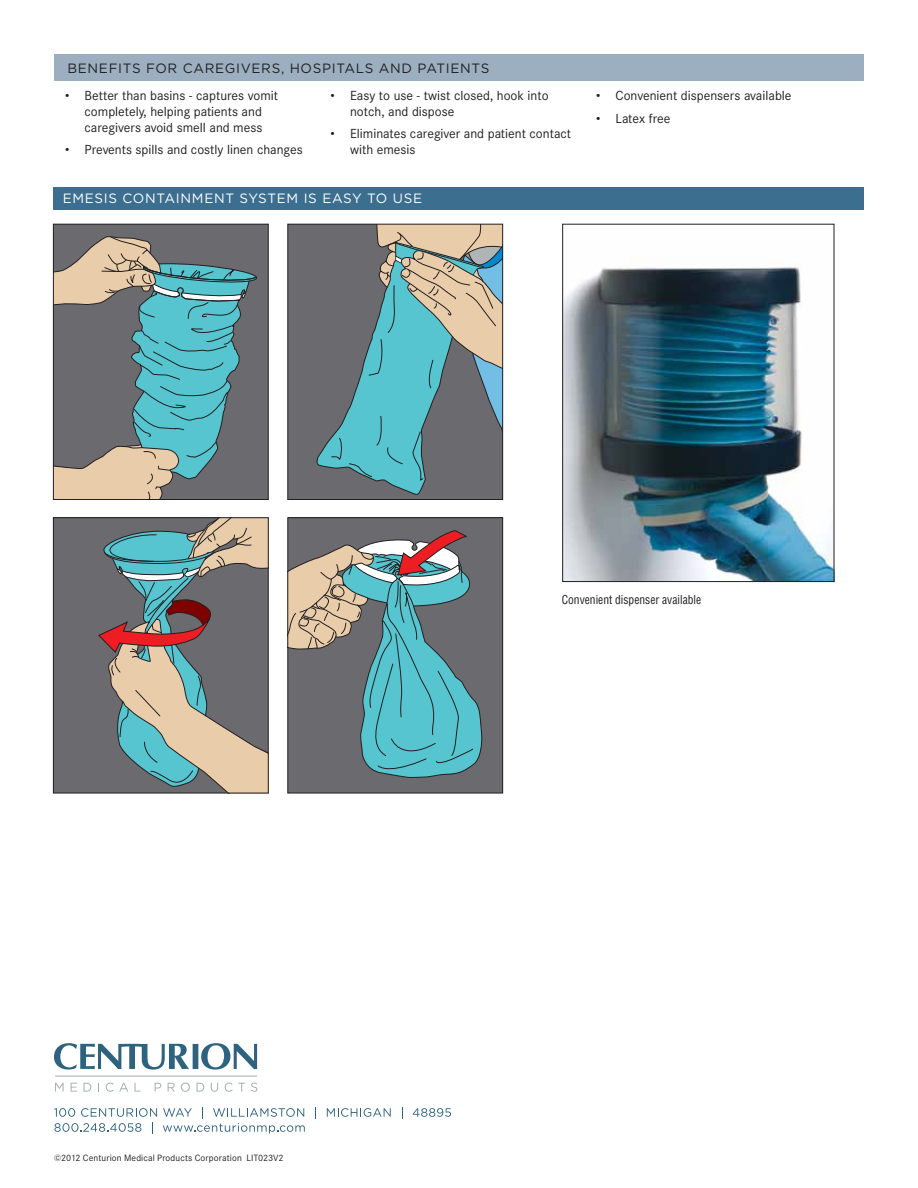
<style>
.page{position:relative;width:918px;height:1188px;background:#fff}
.page>*{position:absolute;margin:0;border:0;box-sizing:border-box;transform-origin:0 0}
.t1{font:13.5px "Gotham";letter-spacing:.05em;color:#231f20}
.t2{font:13.5px "Gotham";letter-spacing:.05em;color:#fff}
.t3{font:12.9px/15.8px "Corporate S";color:#231f20}
.t4{font:condensed 12px "Helvetica LT Std";color:#231f20;scale:.96 1}
.t5{font:9px "Corporate S";letter-spacing:.015em;color:#231f20}
</style>
<div class="page">
<svg style="left:54px;top:1043px;width:203px;height:27px"></svg>
<svg style="left:55px;top:1083px;width:9px;height:9px"></svg>
<svg style="left:71px;top:1083px;width:6px;height:9px"></svg>
<svg style="left:84px;top:1083px;width:7px;height:9px"></svg>
<svg style="left:106px;top:1083px;width:22px;height:9px"></svg>
<svg style="left:135px;top:1083px;width:5px;height:9px"></svg>
<svg style="left:155px;top:1083px;width:6px;height:9px"></svg>
<svg style="left:168px;top:1083px;width:7px;height:9px"></svg>
<svg style="left:181px;top:1083px;width:9px;height:9px"></svg>
<svg style="left:197px;top:1083px;width:7px;height:9px"></svg>
<svg style="left:211px;top:1083px;width:7px;height:9px"></svg>
<svg style="left:225px;top:1083px;width:20px;height:9px"></svg>
<svg style="left:251px;top:1083px;width:6px;height:9px"></svg>
<hr style="left:55px;top:1076px;width:202px;height:1px;background:#a2acb4">
<svg style="left:327px;top:1108px;width:64px;height:9px"></svg>
<svg style="left:413px;top:1108px;width:38px;height:9px"></svg>
<svg style="left:54px;top:1108px;width:103px;height:25px"></svg>
<svg style="left:163px;top:1107px;width:142px;height:27px"></svg>
<div style="left:54px;top:54px;width:810px;height:27px;background:#9bafc1"></div>
<div style="left:53px;top:187px;width:811px;height:22px;background:#3b6e8f"></div>
<div style="left:53px;top:224px;width:215px;height:276px;background:#6b6a6e"></div>
<svg style="left:55px;top:236px;width:202px;height:262px"></svg>
<div style="left:53px;top:224px;width:216px;height:276px;border:1px solid #231f20"></div>
<div style="left:53px;top:518px;width:215px;height:275px;background:#6b6a6e"></div>
<svg style="left:98px;top:519px;width:169px;height:272px"></svg>
<div style="left:53px;top:517px;width:216px;height:276px;border:1px solid #231f20"></div>
<div style="left:288px;top:224px;width:215px;height:276px;background:#6b6a6e"></div>
<svg style="left:316px;top:226px;width:185px;height:269px"></svg>
<div style="left:287px;top:224px;width:216px;height:276px;border:1px solid #231f20"></div>
<div style="left:288px;top:518px;width:215px;height:275px;background:#6b6a6e"></div>
<svg style="left:289px;top:530px;width:193px;height:248px"></svg>
<div style="left:287px;top:517px;width:216px;height:276px;border:1px solid #231f20"></div>
<img style="left:564px;top:267px;width:268px;height:313px">
<div style="left:562px;top:224px;width:272px;height:358px;border:1px solid #231f20"></div>
<p class="t1" style="left:68px;top:59px;width:423px">BENEFITS FOR CAREGIVERS, HOSPITALS AND PATIENTS</p>
<p class="t3" style="left:65px;top:88px;width:215px;text-align:center">• Better than basins - captures vomit completely, helping patients and caregivers avoid smell and mess</p>
<p class="t3" style="left:65px;top:142px;width:239px">• Prevents spills and costly linen changes</p>
<p class="t3" style="left:350px;top:88px;width:200px;text-indent:-20px">• Easy to use - twist closed, hook into notch, and dispose</p>
<p class="t3" style="left:350px;top:126px;width:223px;text-indent:-20px">• Eliminates caregiver and patient contact with emesis</p>
<p class="t2" style="left:63px;top:190px;width:361px">EMESIS CONTAINMENT SYSTEM IS EASY TO USE</p>
<p class="t3" style="left:596px;top:88px;width:197px">• Convenient dispensers available</p>
<p class="t3" style="left:596px;top:110px;width:76px">• Latex free</p>
<p class="t5" style="left:54px;top:1153px;width:231px">©2012 Centurion Medical Products Corporation LIT023V2</p>
<p class="t4" style="left:562px;top:592px;width:147px">Convenient dispenser available</p>
</div>
